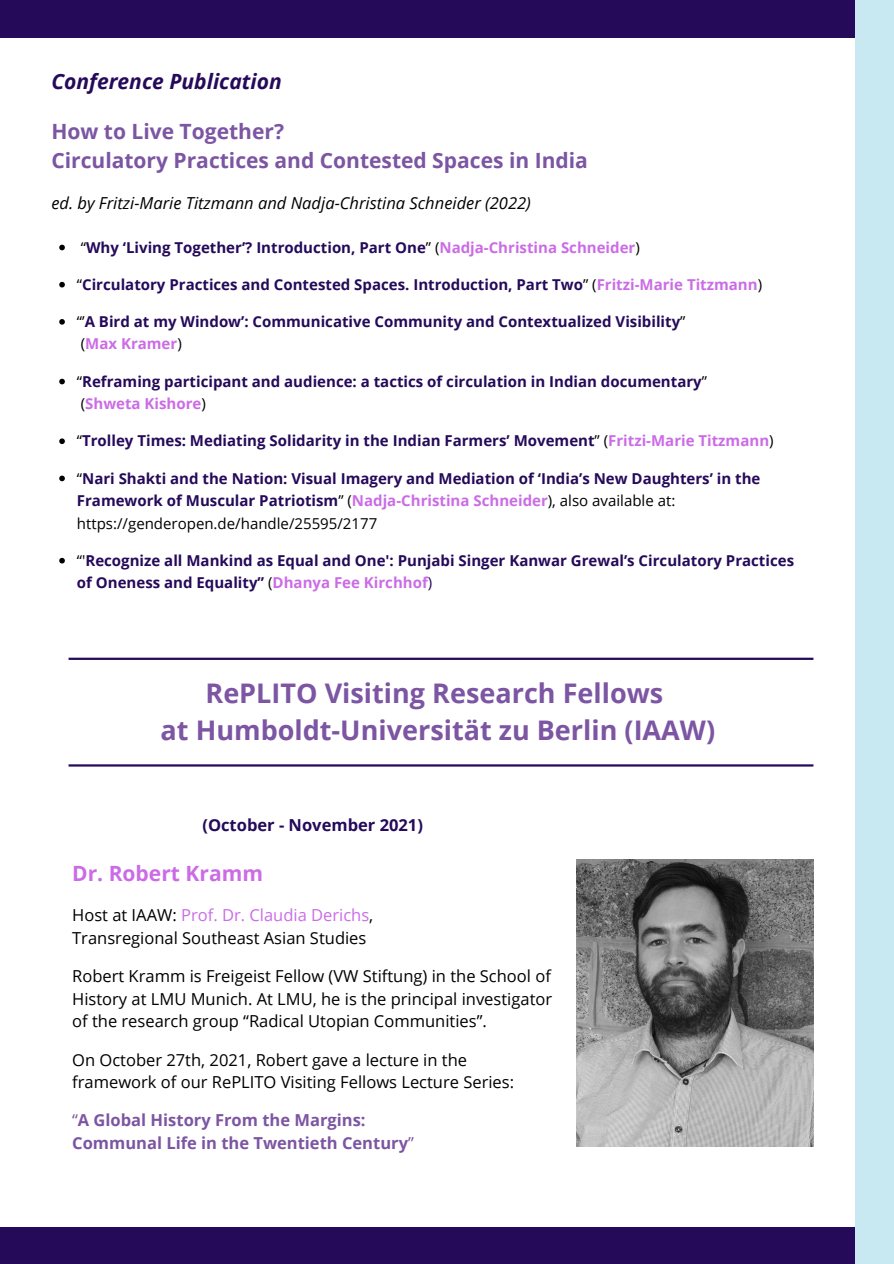
<style>
.page{position:relative;width:894px;height:1264px;background:#fff}
.page>*{position:absolute;margin:0;border:0;box-sizing:border-box;transform-origin:0 0}
.t1{font:700 27px "Open Sans";color:#7c55a3}
.t2{font:700 21px "Open Sans";color:#7c55a3}
.t3{font:italic 700 21px "Open Sans";color:#250a5a}
.t4{font:700 21px "Open Sans";color:#cb6ce6}
.t5{font:16.5px/22.5px "Open Sans";color:#000;text-align:justify}
.t6{font:700 16.5px "Open Sans";color:#7c55a3}
.t7{font:italic 16.5px "Open Sans";color:#000}
.t8{font:16.5px "Open Sans";color:#cb6ce6}
.t9{font:700 16.5px "Open Sans";color:#250a5a}
.t10{font:700 15px/22.5px "Open Sans";color:#250a5a}
.s1{font-weight:400;color:#000}
.s2{color:#cb6ce6}
.s3{font-weight:400}
.s4{color:#000}
</style>
<div class="page">
<div style="left:0;top:1227px;width:893px;height:36px;background:#250a5a"></div>
<div style="left:0;top:0;width:893px;height:38px;background:#250a5a"></div>
<div style="left:855px;top:0;width:38px;height:1263px;background:#c8e9f1"></div>
<hr style="left:69px;top:764px;width:744px;height:2px;background:#250a5a">
<hr style="left:69px;top:657px;width:744px;height:3px;background:#250a5a">
<img style="left:576px;top:859px;width:237px;height:287px">
<svg style="left:59px;top:245px;width:6px;height:5px"></svg>
<svg style="left:59px;top:282px;width:6px;height:5px"></svg>
<svg style="left:59px;top:319px;width:6px;height:6px"></svg>
<svg style="left:59px;top:379px;width:6px;height:5px"></svg>
<svg style="left:59px;top:438px;width:6px;height:6px"></svg>
<svg style="left:59px;top:475px;width:6px;height:6px"></svg>
<svg style="left:59px;top:558px;width:6px;height:5px"></svg>
<p class="t3" style="left:51px;top:67px;width:232px">Conference Publication</p>
<p class="t2" style="left:51px;top:116px;width:234px">How to Live Together?</p>
<p class="t2" style="left:51px;top:146px;width:538px">Circulatory Practices and Contested Spaces in India</p>
<p class="t7" style="left:51px;top:191px;width:481px">ed. by Fritzi-Marie Titzmann and Nadja-Christina Schneider (2022)</p>
<p class="t10" style="left:81px;top:235px;width:560px"><span class="s1">“</span>Why ‘Living Together’? Introduction, Part One<span class="s1">” (</span><span class="s2">Nadja-Christina Schneider</span><span class="s1">)</span></p>
<p class="t10" style="left:77px;top:273px;width:686px"><span class="s1">“</span>Circulatory Practices and Contested Spaces. Introduction, Part Two<span class="s1">” (</span><span class="s2">Fritzi-Marie Titzmann</span><span class="s1">)</span></p>
<p class="t10" style="left:77px;top:310px;width:610px"><span class="s1">“’</span>A Bird at my Window’: Communicative Community and Contextualized Visibility<span class="s1">” (</span><span class="s2">Max Kramer</span><span class="s1">)</span></p>
<p class="t10" style="left:77px;top:369px;width:631px"><span class="s1">“</span>Reframing participant and audience: a tactics of circulation in Indian documentary<span class="s1">” (</span><span class="s2">Shweta Kishore</span><span class="s1">)</span></p>
<p class="t10" style="left:77px;top:429px;width:698px"><span class="s1">“</span>Trolley Times: Mediating Solidarity in the Indian Farmers’ Movement<span class="s1">” (</span><span class="s2">Fritzi-Marie Titzmann</span><span class="s1">)</span></p>
<p class="t10" style="left:77px;top:466px;width:685px"><span class="s1">“</span>Nari Shakti and the Nation: Visual Imagery and Mediation of ‘India’s New Daughters’ in the<br>Framework of Muscular Patriotism<span class="s1">” (</span><span class="s2">Nadja-Christina Schneider</span><span class="s1">), also available at: https://genderopen.de/handle/25595/2177</span></p>
<p class="t10" style="left:77px;top:548px;width:718px"><span class="s1">“'</span>Recognize all Mankind as Equal and One': Punjabi Singer Kanwar Grewal’s Circulatory Practices of Oneness and Equality” <span class="s1">(</span><span class="s2">Dhanya Fee Kirchhof</span><span class="s3">)</span></p>
<p class="t1" style="left:205px;top:674px;width:459px">RePLITO Visiting Research Fellows</p>
<p class="t1" style="left:160px;top:711px;width:556px">at Humboldt-Universität zu Berlin (IAAW)</p>
<p class="t9" style="left:202px;top:813px;width:222px">(October - November 2021)</p>
<p class="t4" style="left:72px;top:858px;width:192px">Dr. Robert Kramm</p>
<p class="t8" style="left:72px;top:903px;width:302px"><span class="s4">Host at IAAW:</span> Prof. Dr. Claudia Derichs<span class="s4">,</span></p>
<p class="t5" style="left:72px;top:926px;width:296px">Transregional Southeast Asian Studies</p>
<p class="t5" style="left:72px;top:964px;width:481px">Robert Kramm is Freigeist Fellow (VW Stiftung) in the School of History at LMU Munich. At LMU, he is the principal investigator of the research group “Radical Utopian Communities”.</p>
<p class="t5" style="left:72px;top:1047px;width:443px">On October 27th, 2021, Robert gave a lecture in the framework of our RePLITO Visiting Fellows Lecture Series:</p>
<p class="t6" style="left:72px;top:1108px;width:295px"><span class="s3">“</span>A Global History From the Margins:</p>
<p class="t6" style="left:72px;top:1131px;width:343px">Communal Life in the Twentieth Century<span class="s3">”</span></p>
</div>
